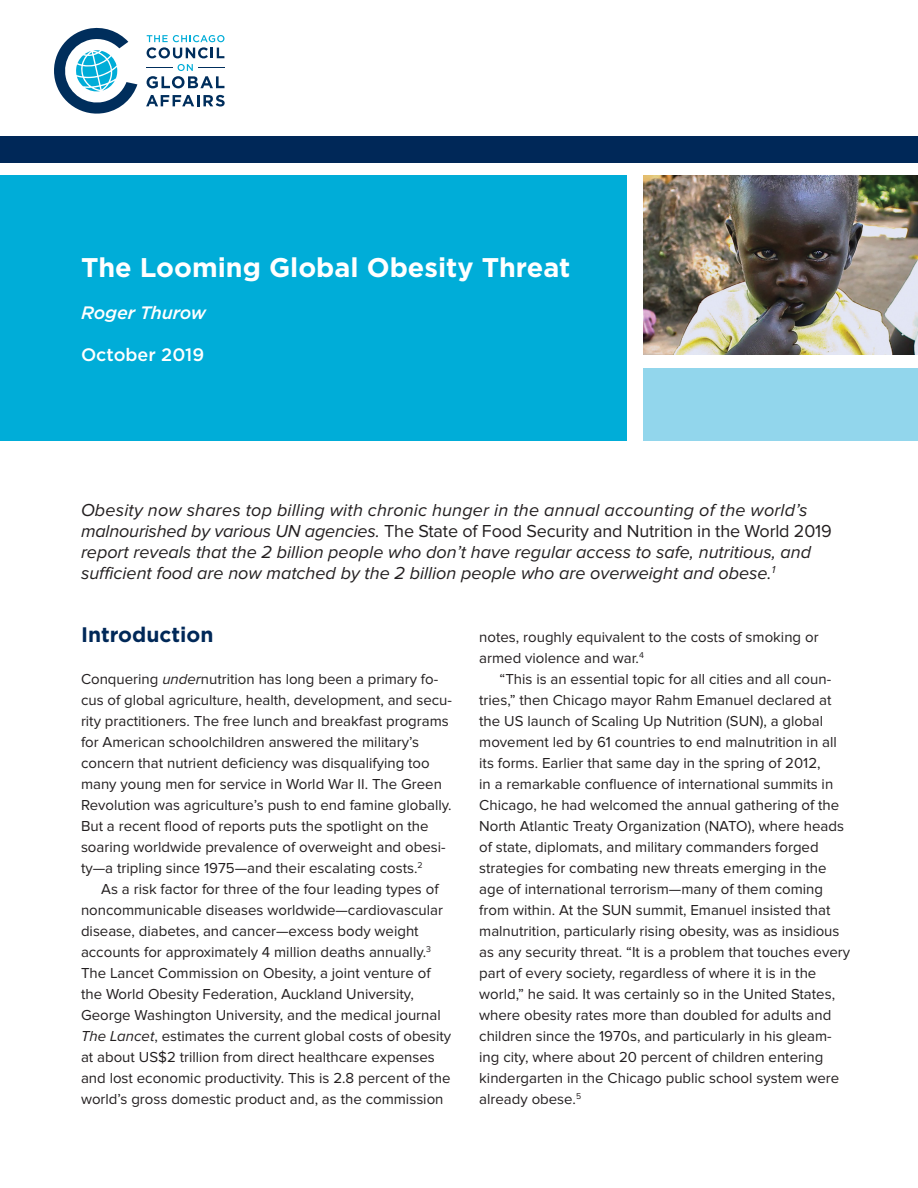
<style>
.page{position:relative;width:918px;height:1188px;background:#fff}
.page>*{position:absolute;margin:0;border:0;box-sizing:border-box;transform-origin:0 0}
.t1{font:700 27px "Gotham";color:#fff}
.t2{font:700 21px "Gotham";color:#002858}
.t3{font:italic 18px/21px "Proxima Nova";color:#231f20}
.t4{font:italic 500 18px "Gotham";letter-spacing:-.01em;color:#fff}
.t5{font:500 18px "Gotham";color:#fff}
.t6{font:15px/21px "Proxima Nova";color:#231f20}
.s1{font-style:normal}
.s2{font-style:italic}
</style>
<div class="page">
<div style="left:0;top:176px;width:627px;height:265px;background:#00add8"></div>
<div style="left:643px;top:368px;width:275px;height:73px;background:#92d6ec"></div>
<img style="left:643px;top:176px;width:275px;height:178px">
<div style="left:0;top:136px;width:918px;height:27px;background:#002858"></div>
<svg style="left:147px;top:35px;width:77px;height:23px"></svg>
<svg style="left:146px;top:64px;width:78px;height:24px"></svg>
<svg style="left:146px;top:95px;width:79px;height:12px"></svg>
<svg style="left:54px;top:28px;width:83px;height:86px"></svg>
<h1 class="t1" style="left:81px;top:250px;width:491px">The Looming Global Obesity Threat</h1>
<p class="t4" style="left:81px;top:301px;width:127px">Roger Thurow</p>
<p class="t5" style="left:81px;top:343px;width:125px">October 2019</p>
<p class="t3" style="left:81px;top:500px;width:752px">Obesity now shares top billing with chronic hunger in the annual accounting of the world’s malnourished by various UN agencies. <span class="s1">The State of Food Security and Nutrition in the World 2019 </span>report reveals that the 2 billion people who don’t have regular access to safe, nutritious, and sufficient food are now matched by the 2 billion people who are overweight and obese.<sup>1</sup></p>
<h2 class="t2" style="left:81px;top:621px;width:134px">Introduction</h2>
<p class="t6" style="left:81px;top:669px;width:373px">Conquering <span class="s2">under</span>nutrition has long been a primary fo&shy;cus of global agriculture, health, development, and secu&shy;rity practitioners. The free lunch and breakfast programs for American schoolchildren answered the military’s concern that nutrient deficiency was disqualifying too many young men for service in World War II. The Green Revolution was agriculture’s push to end famine globally.<br>But a recent flood of reports puts the spotlight on the soaring worldwide prevalence of overweight and obesi&shy;ty—a tripling since 1975—and their escalating costs.<sup>2</sup></p>
<p class="t6" style="left:81px;top:879px;width:372px;text-indent:20px">As a risk factor for three of the four leading types of noncommunicable diseases worldwide—cardiovascular disease, diabetes, and cancer—excess body weight accounts for approximately 4 million deaths annually.<sup>3<br></sup>The Lancet Commission on Obesity, a joint venture of the World Obesity Federation, Auckland University, George Washington University, and the medical journal <span class="s2">The Lancet</span>, estimates the current global costs of obesity at about US$2 trillion from direct healthcare expenses and lost economic productivity. This is 2.8 percent of the world’s gross domestic product and, as the commission</p>
<p class="t6" style="left:479px;top:627px;width:341px">notes, roughly equivalent to the costs of smoking or armed violence and war.<sup>4</sup></p>
<p class="t6" style="left:479px;top:669px;width:372px;text-indent:20px">“This is an essential topic for all cities and all coun&shy;tries,” then Chicago mayor Rahm Emanuel declared at the US launch of Scaling Up Nutrition (SUN), a global movement led by 61 countries to end malnutrition in all its forms. Earlier that same day in the spring of 2012,<br>in a remarkable confluence of international summits in Chicago, he had welcomed the annual gathering of the North Atlantic Treaty Organization (NATO), where heads of state, diplomats, and military commanders forged strategies for combating new threats emerging in the age of international terrorism—many of them coming from within. At the SUN summit, Emanuel insisted that malnutrition, particularly rising obesity, was as insidious as any security threat. “It is a problem that touches every part of every society, regardless of where it is in the world,” he said. It was certainly so in the United States, where obesity rates more than doubled for adults and children since the 1970s, and particularly in his gleam&shy;ing city, where about 20 percent of children entering kindergarten in the Chicago public school system were already obese.<sup>5</sup></p>
</div>
